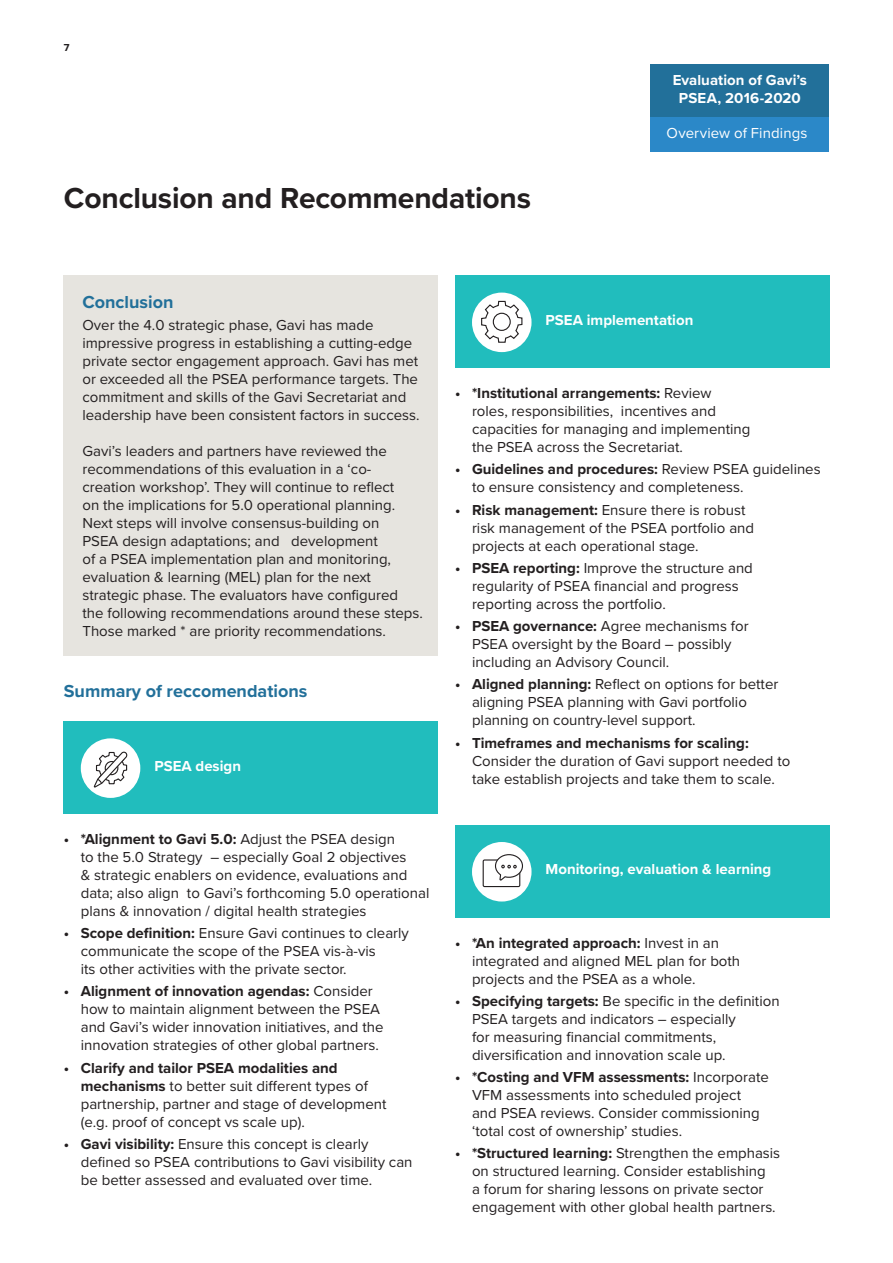
<style>
.page{position:relative;width:893px;height:1263px;background:#fff}
.page>*{position:absolute;margin:0;border:0;box-sizing:border-box;transform-origin:0 0}
._01_Main_Head_2{font:700 30px "Proxima Nova";letter-spacing:-.005em;color:#231f20}
.Body_text{font:700 18px "Proxima Nova";color:#22709a}
.Body_text-2{font:15px/18px "Proxima Nova";color:#231f20}
.Body_text-3{font:700 15px "Proxima Nova";color:#fff}
.Cover_Title{font:700 15px/18px "Proxima Nova";letter-spacing:.005em;color:#fff;text-align:center}
.Cover_Title-2{font:15px "Proxima Nova";letter-spacing:.005em;color:#fff}
.t1{font:700 10.5px "Proxima Nova";color:#231f20}
.s1{font-weight:700}
</style>
<div class="page">
<div style="left:64px;top:276px;width:374px;height:380px;background:#e6e4df"></div>
<div style="left:455px;top:276px;width:374px;height:92px;background:#21bdbd"></div>
<div style="left:472px;top:293px;width:59px;height:59px;background:#fff;border-radius:50%"></div>
<div style="left:64px;top:721px;width:374px;height:93px;background:#21bdbd"></div>
<div style="left:81px;top:738px;width:59px;height:60px;background:#fff;border-radius:50%"></div>
<div style="left:455px;top:825px;width:374px;height:93px;background:#21bdbd"></div>
<div style="left:472px;top:842px;width:59px;height:59px;background:#fff;border-radius:50%"></div>
<svg style="left:480px;top:300px;width:43px;height:43px"></svg>
<div style="left:483px;top:859px;width:37px;height:28px;border:1px solid #231f20"></div>
<svg style="left:494px;top:854px;width:29px;height:28px"></svg>
<div style="left:651px;top:117px;width:178px;height:35px;background:#2b88c8"></div>
<div style="left:651px;top:64px;width:178px;height:53px;background:#22709a"></div>
<svg style="left:93px;top:751px;width:35px;height:37px"></svg>
<p class="t1" style="left:64px;top:39px;width:7px">7</p>
<p class="_01_Main_Head_2" style="left:64px;top:175px;width:469px">Conclusion and Recommendations</p>
<p class="Cover_Title" style="left:673px;top:71px;width:136px">Evaluation of Gavi’s<br>PSEA, 2016-2020</p>
<p class="Cover_Title-2" style="left:667px;top:122px;width:142px">Overview of Findings</p>
<p class="Body_text" style="left:82px;top:288px;width:92px">Conclusion</p>
<p class="Body_text-2" style="left:82px;top:315px;width:339px">Over the 4.0 strategic phase, Gavi has made impressive progress in establishing a cutting-edge private sector engagement approach. Gavi has met or exceeded all the PSEA performance targets. The commitment and skills of the Gavi Secretariat and leadership have been consistent factors in success.</p>
<p class="Body_text-2" style="left:82px;top:441px;width:342px">Gavi’s leaders and partners have reviewed the recommendations of this evaluation in a ‘co&shy;creation workshop’. They will continue to reflect<br>on the implications for 5.0 operational planning.<br>Next steps will involve consensus-building on<br>PSEA design adaptations; and development<br>of a PSEA implementation plan and monitoring, evaluation &amp; learning (MEL) plan for the next strategic phase. The evaluators have configured the following recommendations around these steps.<br>Those marked * are priority recommendations.</p>
<p class="Body_text" style="left:64px;top:677px;width:245px">Summary of reccomendations</p>
<p class="Body_text-3" style="left:154px;top:755px;width:88px">PSEA design</p>
<p class="Body_text-2" style="left:81px;top:829px;width:350px;text-indent:-17px"><span class="s1">• *Alignment to Gavi 5.0:</span> Adjust the PSEA design<br>to the 5.0 Strategy – especially Goal 2 objectives<br>&amp; strategic enablers on evidence, evaluations and data; also align to Gavi’s forthcoming 5.0 operational plans &amp; innovation / digital health strategies</p>
<p class="Body_text-2" style="left:81px;top:923px;width:330px;text-indent:-17px"><span class="s1">• Scope definition:</span> Ensure Gavi continues to clearly communicate the scope of the PSEA vis-à-vis<br>its other activities with the private sector.</p>
<p class="Body_text-2" style="left:81px;top:982px;width:304px;text-indent:-17px"><span class="s1">• Alignment of innovation agendas:</span> Consider how to maintain alignment between the PSEA and Gavi’s wider innovation initiatives, and the innovation strategies of other global partners.</p>
<p class="Body_text-2" style="left:81px;top:1058px;width:307px;text-indent:-17px"><span class="s1">• Clarify and tailor PSEA modalities and mechanisms</span> to better suit different types of partnership, partner and stage of development (e.g. proof of concept vs scale up).</p>
<p class="Body_text-2" style="left:81px;top:1134px;width:333px;text-indent:-17px"><span class="s1">• Gavi visibility:</span> Ensure this concept is clearly defined so PSEA contributions to Gavi visibility can be better assessed and evaluated over time.</p>
<p class="Body_text-3" style="left:546px;top:309px;width:149px">PSEA implementation</p>
<p class="Body_text-2" style="left:472px;top:383px;width:280px;text-indent:-17px"><span class="s1">• *Institutional arrangements:</span> Review roles, responsibilities, incentives and capacities for managing and implementing the PSEA across the Secretariat.</p>
<p class="Body_text-2" style="left:472px;top:460px;width:350px;text-indent:-17px"><span class="s1">• Guidelines and procedures:</span> Review PSEA guidelines to ensure consistency and completeness.</p>
<p class="Body_text-2" style="left:472px;top:500px;width:284px;text-indent:-17px"><span class="s1">• Risk management:</span> Ensure there is robust risk management of the PSEA portfolio and projects at each operational stage.</p>
<p class="Body_text-2" style="left:472px;top:558px;width:282px;text-indent:-17px"><span class="s1">• PSEA reporting:</span> Improve the structure and regularity of PSEA financial and progress reporting across the portfolio.</p>
<p class="Body_text-2" style="left:472px;top:616px;width:278px;text-indent:-17px"><span class="s1">• PSEA governance:</span> Agree mechanisms for<br>PSEA oversight by the Board – possibly including an Advisory Council.</p>
<p class="Body_text-2" style="left:472px;top:675px;width:308px;text-indent:-17px"><span class="s1">• Aligned planning:</span> Reflect on options for better aligning PSEA planning with Gavi portfolio planning on country-level support.</p>
<p class="Body_text-2" style="left:472px;top:733px;width:320px;text-indent:-17px"><span class="s1">• Timeframes and mechanisms for scaling:<br></span>Consider the duration of Gavi support needed to take establish projects and take them to scale.</p>
<p class="Body_text-3" style="left:546px;top:858px;width:227px">Monitoring, evaluation &amp; learning</p>
<p class="Body_text-2" style="left:472px;top:933px;width:270px;text-indent:-17px"><span class="s1">• *An integrated approach:</span> Invest in an integrated and aligned MEL plan for both projects and the PSEA as a whole.</p>
<p class="Body_text-2" style="left:472px;top:991px;width:309px;text-indent:-17px"><span class="s1">• Specifying targets:</span> Be specific in the definition PSEA targets and indicators – especially<br>for measuring financial commitments, diversification and innovation scale up.</p>
<p class="Body_text-2" style="left:472px;top:1067px;width:298px;text-indent:-17px"><span class="s1">• *Costing and VFM assessments:</span> Incorporate VFM assessments into scheduled project and PSEA reviews. Consider commissioning ‘total cost of ownership’ studies.</p>
<p class="Body_text-2" style="left:472px;top:1144px;width:310px;text-indent:-17px"><span class="s1">• *Structured learning:</span> Strengthen the emphasis on structured learning. Consider establishing<br>a forum for sharing lessons on private sector engagement with other global health partners.</p>
</div>
